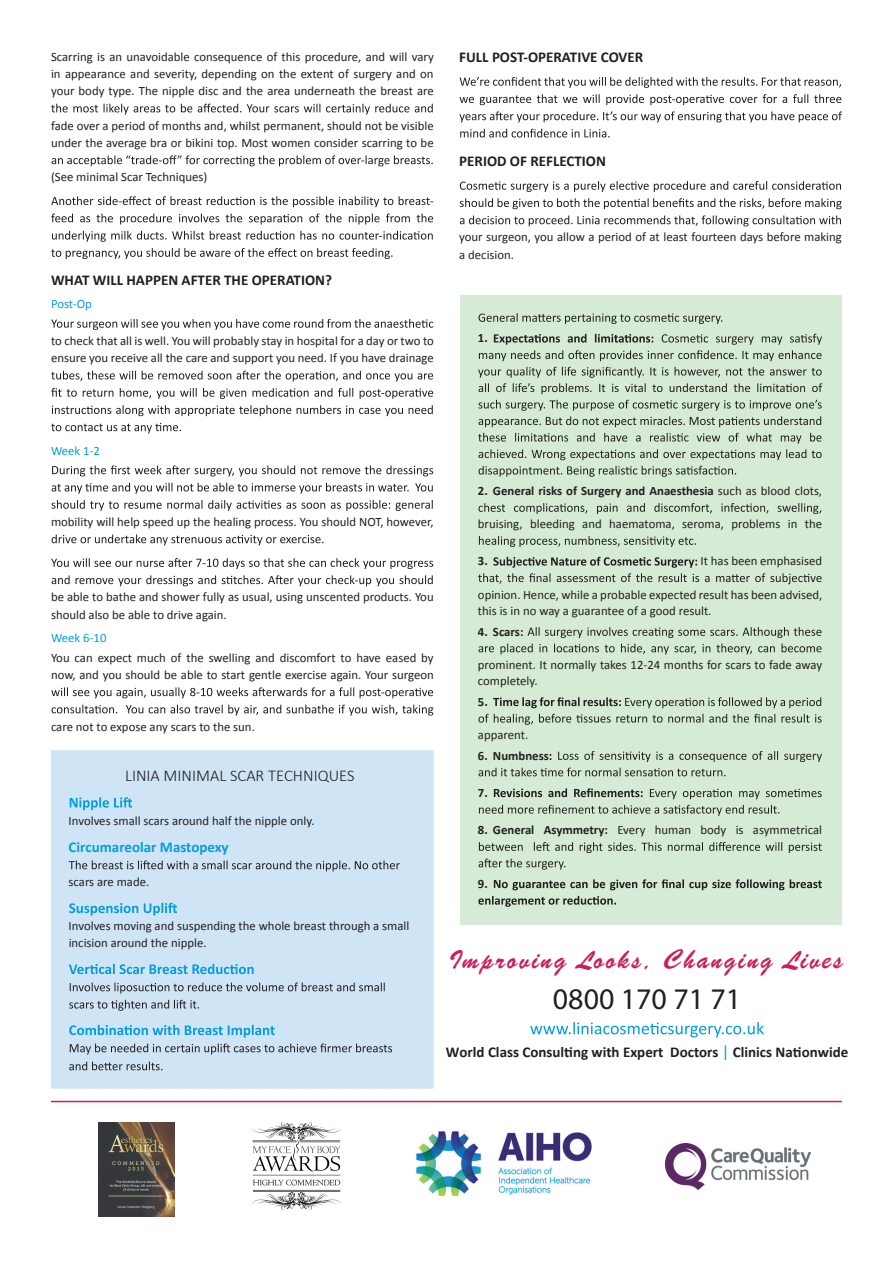
<style>
.page{position:relative;width:893px;height:1263px;background:#fff}
.page>*{position:absolute;margin:0;border:0;box-sizing:border-box;transform-origin:0 0}
.t1{font:30px "Myriad Pro";color:#231f20}
.t2{font:26.25px "Brush Script BT";letter-spacing:.095em;color:#ca1f5c}
.t3{font:300 16.5px "Calibri";color:#231f20}
.t4{font:700 15px "Calibri";color:#231f20}
.t5{font:700 15px "Calibri";color:#069ddc}
.t6{font:12.75px/17.2px "Calibri";color:#231f20}
.t7{font:700 12.75px "Calibri";color:#231f20}
.t8{font:12.75px "Calibri";color:#069ddc}
.s1{font-weight:400}
.s2{font-weight:700}
.s3{font-weight:400;font-size:16.5px;color:#069ddc}
</style>
<div class="page">
<div style="left:51px;top:750px;width:383px;height:339px;background:#cfe5f6;border:1px solid #cfe5f6"></div>
<svg style="left:460px;top:77px;width:381px;height:11px"></svg>
<svg style="left:460px;top:94px;width:381px;height:11px"></svg>
<svg style="left:459px;top:111px;width:383px;height:11px"></svg>
<svg style="left:460px;top:129px;width:150px;height:9px"></svg>
<svg style="left:460px;top:181px;width:381px;height:11px"></svg>
<svg style="left:460px;top:198px;width:382px;height:11px"></svg>
<svg style="left:460px;top:215px;width:381px;height:11px"></svg>
<div style="left:460px;top:295px;width:381px;height:630px;background:#d5ebd5"></div>
<svg style="left:51px;top:104px;width:382px;height:11px"></svg>
<svg style="left:52px;top:155px;width:381px;height:11px"></svg>
<svg style="left:51px;top:196px;width:382px;height:11px"></svg>
<svg style="left:51px;top:213px;width:382px;height:11px"></svg>
<svg style="left:52px;top:231px;width:381px;height:11px"></svg>
<svg style="left:51px;top:248px;width:341px;height:11px"></svg>
<svg style="left:51px;top:319px;width:382px;height:11px"></svg>
<svg style="left:51px;top:371px;width:382px;height:11px"></svg>
<svg style="left:51px;top:388px;width:382px;height:11px"></svg>
<svg style="left:52px;top:405px;width:381px;height:11px"></svg>
<svg style="left:51px;top:423px;width:130px;height:10px"></svg>
<svg style="left:52px;top:465px;width:381px;height:11px"></svg>
<svg style="left:52px;top:483px;width:381px;height:11px"></svg>
<svg style="left:52px;top:500px;width:381px;height:11px"></svg>
<svg style="left:52px;top:534px;width:271px;height:11px"></svg>
<svg style="left:51px;top:558px;width:382px;height:11px"></svg>
<svg style="left:52px;top:575px;width:381px;height:11px"></svg>
<svg style="left:51px;top:687px;width:382px;height:11px"></svg>
<svg style="left:52px;top:705px;width:381px;height:11px"></svg>
<svg style="left:478px;top:313px;width:244px;height:11px"></svg>
<svg style="left:479px;top:334px;width:343px;height:27px"></svg>
<svg style="left:478px;top:367px;width:344px;height:27px"></svg>
<svg style="left:478px;top:400px;width:344px;height:27px"></svg>
<svg style="left:478px;top:433px;width:344px;height:27px"></svg>
<svg style="left:479px;top:466px;width:257px;height:11px"></svg>
<svg style="left:478px;top:503px;width:343px;height:11px"></svg>
<svg style="left:479px;top:536px;width:217px;height:11px"></svg>
<svg style="left:478px;top:557px;width:343px;height:27px"></svg>
<svg style="left:528px;top:627px;width:293px;height:11px"></svg>
<svg style="left:478px;top:644px;width:344px;height:10px"></svg>
<svg style="left:493px;top:697px;width:328px;height:11px"></svg>
<svg style="left:478px;top:714px;width:344px;height:11px"></svg>
<svg style="left:478px;top:751px;width:344px;height:25px"></svg>
<svg style="left:494px;top:788px;width:149px;height:9px"></svg>
<svg style="left:650px;top:789px;width:172px;height:10px"></svg>
<svg style="left:479px;top:805px;width:300px;height:11px"></svg>
<svg style="left:478px;top:842px;width:344px;height:27px"></svg>
<svg style="left:494px;top:879px;width:328px;height:11px"></svg>
<svg style="left:478px;top:896px;width:138px;height:11px"></svg>
<img style="left:99px;top:1122px;width:75px;height:94px">
<img style="left:252px;top:1122px;width:89px;height:88px">
<img style="left:417px;top:1131px;width:174px;height:64px">
<img style="left:665px;top:1144px;width:145px;height:45px">
<hr style="left:51px;top:1101px;width:791px;height:1px;background:#ca1f5c">
<svg style="left:70px;top:797px;width:62px;height:13px"></svg>
<svg style="left:69px;top:860px;width:331px;height:11px"></svg>
<svg style="left:69px;top:903px;width:108px;height:13px"></svg>
<svg style="left:69px;top:964px;width:185px;height:10px"></svg>
<svg style="left:70px;top:982px;width:315px;height:11px"></svg>
<svg style="left:69px;top:1000px;width:130px;height:11px"></svg>
<svg style="left:69px;top:1025px;width:323px;height:29px"></svg>
<svg style="left:69px;top:1061px;width:93px;height:9px"></svg>
<svg style="left:530px;top:1022px;width:234px;height:15px"></svg>
<p class="t6" style="left:51px;top:48px;width:384px;text-align:justify">Scarring is an unavoidable consequence of this procedure, and will vary in appearance and severity, depending on the extent of surgery and on your body type. The nipple disc and the area underneath the breast are</p>
<p class="t6" style="left:51px;top:117px;width:384px">fade over a period of months and, whilst permanent, should not be visible under the average bra or bikini top. Most women consider scarring to be</p>
<p class="t6" style="left:51px;top:169px;width:158px">(See minimal Scar Techniques)</p>
<p class="t4" style="left:51px;top:270px;width:282px">WHAT WILL HAPPEN AFTER THE OPERATION?</p>
<p class="t8" style="left:51px;top:296px;width:42px">Post-Op</p>
<p class="t6" style="left:51px;top:332px;width:384px">to check that all is well. You will probably stay in hospital for a day or two to ensure you receive all the care and support you need. If you have drainage</p>
<p class="t4" style="left:459px;top:47px;width:186px">FULL POST-OPERATIVE COVER</p>
<p class="t4" style="left:459px;top:151px;width:148px">PERIOD OF REFLECTION</p>
<p class="t6" style="left:459px;top:229px;width:384px">your surgeon, you allow a period of at least fourteen days before making a decision.</p>
<p class="t7" style="left:478px;top:330px;width:11px">1.</p>
<p class="t8" style="left:51px;top:442px;width:51px">Week 1-2</p>
<p class="t6" style="left:51px;top:513px;width:384px">mobility will help speed up the healing process. You should NOT, however,</p>
<p class="t6" style="left:51px;top:588px;width:384px">be able to bathe and shower fully as usual, using unscented products. You should also be able to drive again.</p>
<p class="t8" style="left:51px;top:630px;width:57px">Week 6-10</p>
<p class="t6" style="left:51px;top:649px;width:384px">You can expect much of the swelling and discomfort to have eased by now, and you should be able to start gentle exercise again. Your surgeon</p>
<p class="t6" style="left:51px;top:718px;width:205px">care not to expose any scars to the sun.</p>
<p class="t3" style="left:125px;top:765px;width:231px">LINIA MINIMAL SCAR TECHNIQUES</p>
<p class="t6" style="left:69px;top:813px;width:247px">Involves small scars around half the nipple only.</p>
<p class="t5" style="left:69px;top:837px;width:162px">Circumareolar Mastopexy</p>
<p class="t6" style="left:69px;top:874px;width:82px">scars are made.</p>
<p class="t6" style="left:69px;top:917px;width:342px">Involves moving and suspending the whole breast through a small incision around the nipple.</p>
<p class="t7" style="left:478px;top:483px;width:346px">2. General risks of Surgery and Anaesthesia <span class="s1">such as blood clots,</span></p>
<p class="t6" style="left:478px;top:515px;width:346px">bruising, bleeding and haematoma, seroma, problems in the</p>
<p class="t7" style="left:478px;top:553px;width:11px">3.</p>
<p class="t6" style="left:701px;top:553px;width:123px">It has been emphasised</p>
<p class="t6" style="left:478px;top:586px;width:346px;line-height:16.5px">opinion. Hence, while a probable expected result has been advised, this is in no way a guarantee of a good result.</p>
<p class="t7" style="left:478px;top:623px;width:47px">4. Scars:</p>
<p class="t6" style="left:478px;top:656px;width:346px;line-height:16.5px">prominent. It normally takes 12-24 months for scars to fade away completely.</p>
<p class="t7" style="left:478px;top:694px;width:11px">5.</p>
<p class="t6" style="left:478px;top:726px;width:52px">apparent.</p>
<p class="t7" style="left:478px;top:747px;width:76px">6. Numbness:</p>
<p class="t7" style="left:478px;top:785px;width:11px">7.</p>
<p class="t6" style="left:478px;top:821px;width:346px"><span class="s2">8. General Asymmetry:</span> Every human body is asymmetrical</p>
<p class="t7" style="left:478px;top:876px;width:11px">9.</p>
<h2 class="t2" style="left:448px;top:944px;width:396px">Improving Looks, Changing Lives</h2>
<h1 class="t1" style="left:553px;top:980px;width:190px">0800 170 71 71</h1>
<p class="t4" style="left:446px;top:1042px;width:404px">World Class Consulting with Expert Doctors <span class="s3">|</span> Clinics Nationwide</p>
</div>
